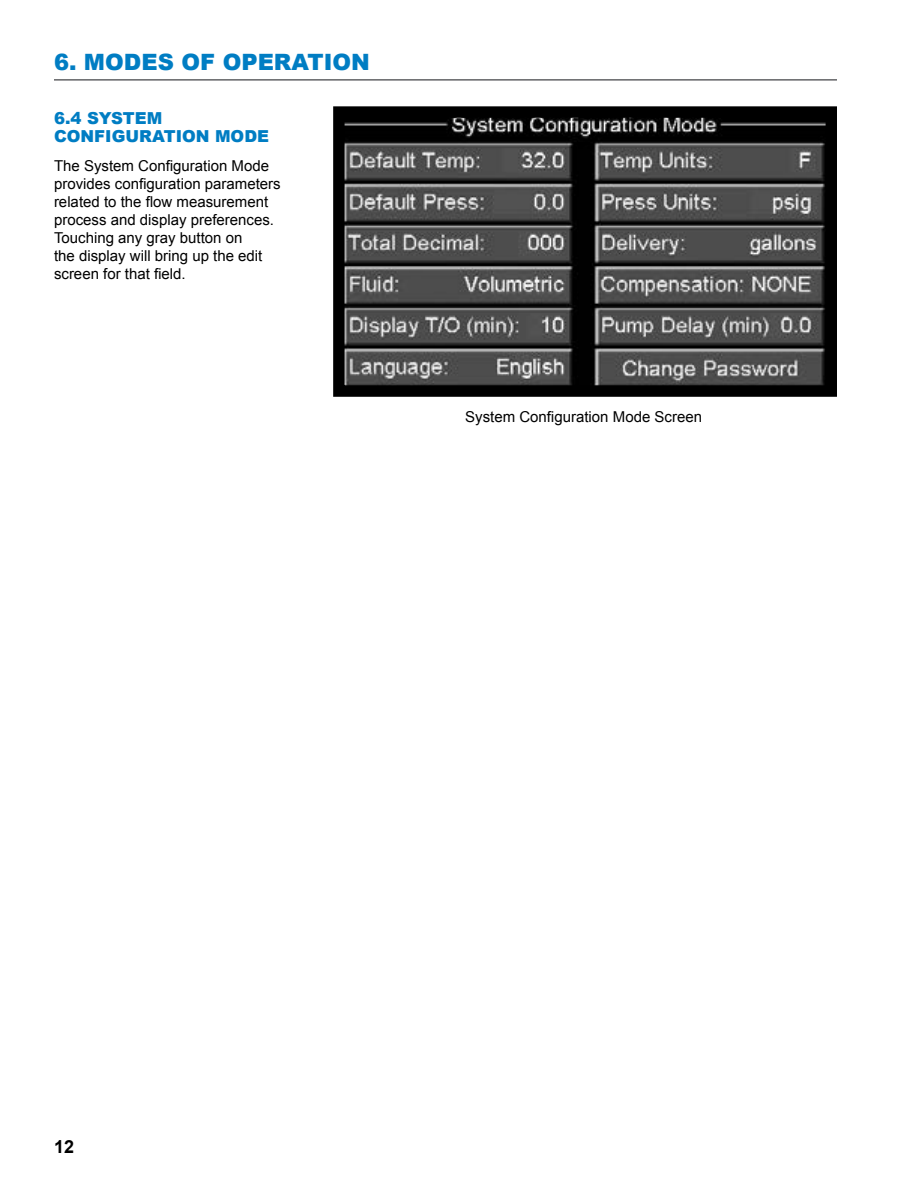
<style>
.page{position:relative;width:918px;height:1188px;background:#fff}
.page>*{position:absolute;margin:0;border:0;box-sizing:border-box;transform-origin:0 0}
.t1{font:900 22.5px "Arial";color:#007dc3}
.t2{font:700 18px "Arial";color:#000}
.t3{font:900 16.5px/18px "Arial";color:#007dc3}
.t4{font:15px/18px "Arial";color:#000}
</style>
<div class="page">
<hr style="left:54px;top:79px;width:783px;height:2px;background:#636466">
<img style="left:345px;top:118px;width:480px;height:267px">
<div style="left:333px;top:106px;width:504px;height:291px;border:11px solid #000"></div>
<h1 class="t1" style="left:54px;top:46px;width:317px">6. MODES OF OPERATION</h1>
<p class="t3" style="left:54px;top:109px;width:217px">6.4 SYSTEM<br>CONFIGURATION MODE</p>
<p class="t4" style="left:54px;top:157px;width:228px">The System Configuration Mode provides configuration parameters related to the flow measurement process and display preferences.<br>Touching any gray button on<br>the display will bring up the edit screen for that field.</p>
<p class="t4" style="left:465px;top:408px;width:238px">System Configuration Mode Screen</p>
<p class="t2" style="left:54px;top:1135px;width:22px">12</p>
</div>
